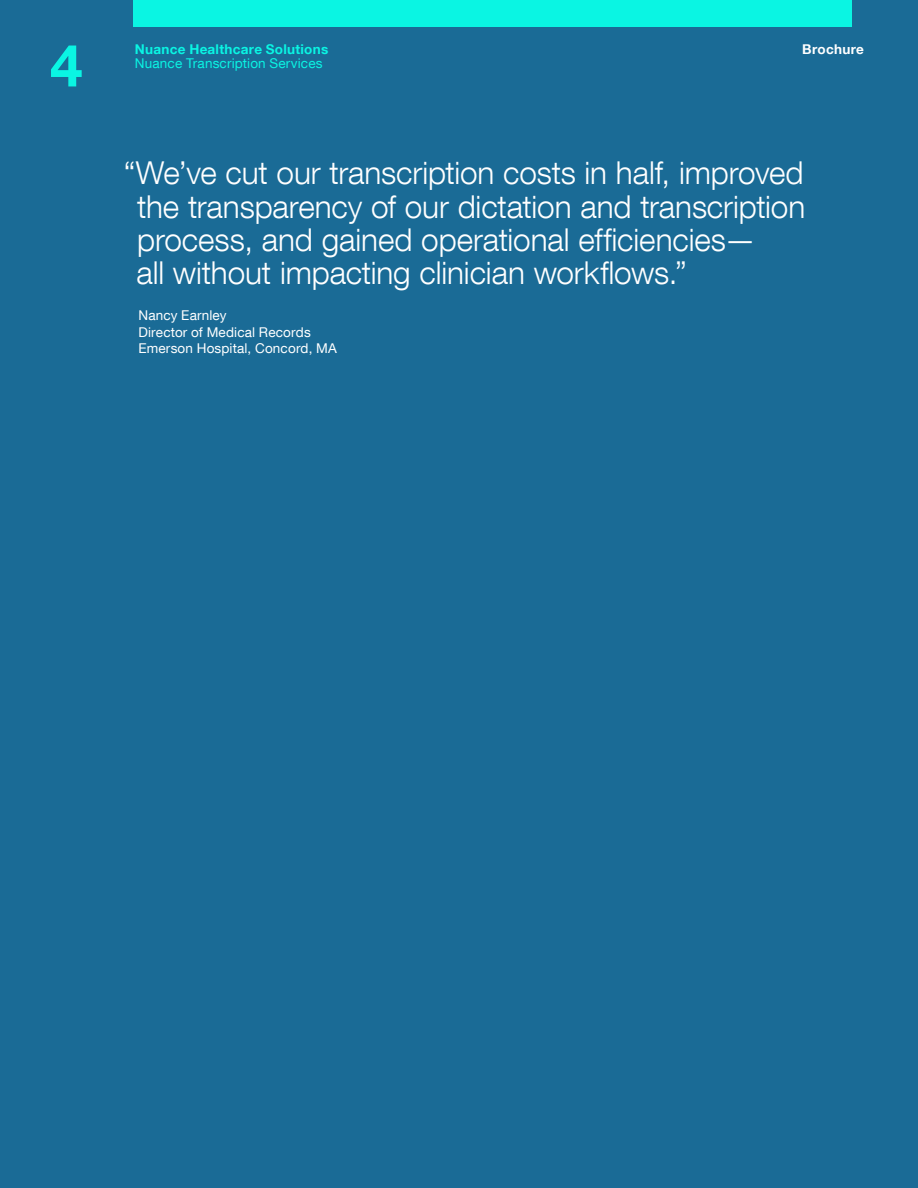
<style>
.page{position:relative;width:918px;height:1188px;background:#1a6b96}
.page>*{position:absolute;margin:0;border:0;box-sizing:border-box;transform-origin:0 0}
.t1{font:700 58.5px "Helvetica Neue LT Com";color:#0af5e3}
.t2{font:300 31.5px/33px "Helvetica Neue LT Com";letter-spacing:-.005em;color:#fff}
.t3{font:13.5px/16.5px "Helvetica Neue LT Com";letter-spacing:.01em;color:#fff}
.t4{font:13.5px "Helvetica Neue LT Com";letter-spacing:.01em;color:#0af5e3}
.t5{font:700 13.5px "Helvetica Neue LT Com";letter-spacing:.02em;color:#0af5e3}
.t6{font:700 13.5px "Helvetica Neue LT Com";letter-spacing:.02em;color:#fff}
</style>
<div class="page">
<div style="left:133px;top:0;width:718px;height:27px;background:#0af5e3"></div>
<h1 class="t1" style="left:50px;top:29px;width:34px">4</h1>
<p class="t5" style="left:135px;top:41px;width:195px">Nuance Healthcare Solutions</p>
<p class="t6" style="left:802px;top:41px;width:63px">Brochure</p>
<p class="t4" style="left:135px;top:55px;width:189px">Nuance Transcription Services</p>
<p class="t2" style="left:136px;top:156px;width:670px;text-indent:-13px">“We’ve cut our transcription costs in half, improved the transparency of our dictation and transcription process, and gained operational efficiencies—<br>all without impacting clinician workflows.”</p>
<p class="t3" style="left:138px;top:307px;width:200px">Nancy Earnley<br>Director of Medical Records<br>Emerson Hospital, Concord, MA</p>
</div>
